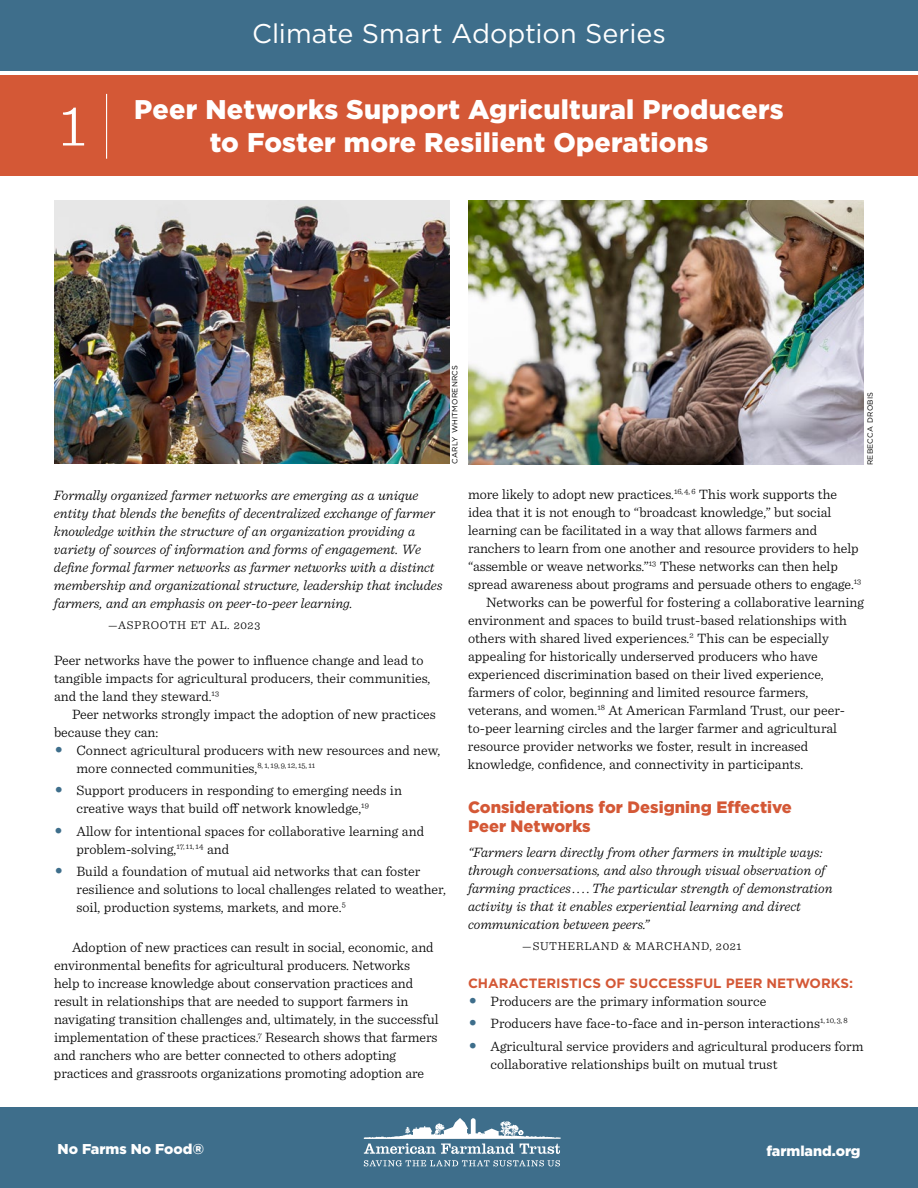
<style>
.page{position:relative;width:918px;height:1188px;background:#fff}
.page>*{position:absolute;margin:0;border:0;box-sizing:border-box;transform-origin:0 0}
.t1{font:300 60px "Sentinel";color:#fff}
.t2{font:900 27px/33px "Gotham";letter-spacing:.01em;color:#fff;text-align:center}
.t3{font:27px "Gotham";color:#fff}
.t4{font:900 16.5px/19.5px "Gotham";color:#d45836}
.t5{font:300 14.25px/18px "Sentinel";color:#000}
.t6{font:italic 300 14.25px/18px "Sentinel";color:#000}
.t7{font:900 14.25px "Gotham";color:#fff}
.t8{font:700 13.5px "Gotham";color:#d45836}
.t9{font:300 12px "Sentinel";letter-spacing:.05em;color:#000}
.t10{font:7.5px "Gotham";letter-spacing:.025em;color:#000}
.s1{color:#3e6e8b}
</style>
<div class="page">
<div style="left:0;top:1107px;width:918px;height:81px;background:#3e6e8b"></div>
<div style="left:0;top:75px;width:918px;height:101px;background:#d45836"></div>
<div style="left:0;top:0;width:918px;height:70px;background:#3e6e8b"></div>
<hr style="left:106px;top:94px;width:1px;height:65px;background:#fff">
<svg style="left:364px;top:1160px;width:196px;height:6px"></svg>
<svg style="left:364px;top:1118px;width:197px;height:36px"></svg>
<img style="left:54px;top:201px;width:396px;height:263px">
<img style="left:468px;top:201px;width:396px;height:264px">
<h1 class="t1" style="left:60px;top:83px;width:27px">1</h1>
<h2 class="t3" style="left:252px;top:16px;width:415px">Climate Smart Adoption Series</h2>
<h2 class="t2" style="left:134px;top:92px;width:651px">Peer Networks Support Agricultural Producers to Foster more Resilient Operations</h2>
<p class="t10" style="left:450px;top:464px;width:100px;rotate:-90deg">CARLY WHITMORENRCS</p>
<p class="t10" style="left:866px;top:465px;width:75px;rotate:-90deg">REBECCA DROBIS</p>
<p class="t6" style="left:54px;top:485px;width:390px">Formally organized farmer networks are emerging as a unique entity that blends the benefits of decentralized exchange of farmer knowledge within the structure of an organization providing a variety of sources of information and forms of engagement. We define formal farmer networks as farmer networks with a distinct membership and organizational structure, leadership that includes farmers, and an emphasis on peer-to-peer learning.</p>
<p class="t9" style="left:108px;top:616px;width:154px">—ASPROOTH ET AL. 2023</p>
<p class="t5" style="left:54px;top:650px;width:378px">Peer networks have the power to influence change and lead to tangible impacts for agricultural producers, their communities, and the land they steward.<sup>13</sup></p>
<p class="t5" style="left:54px;top:704px;width:383px;text-indent:18px">Peer networks strongly impact the adoption of new practices because they can:</p>
<p class="t5" style="left:77px;top:740px;width:365px;text-indent:-23px"><span class="s1">•</span> Connect agricultural producers with new resources and new, more connected communities,<sup>8,</sup> <sup>1,</sup> <sup>19,</sup> <sup>9,</sup> <sup>12,</sup> <sup>15,</sup> <sup>11</sup></p>
<p class="t5" style="left:77px;top:781px;width:327px;text-indent:-23px"><span class="s1">•</span> Support producers in responding to emerging needs in creative ways that build off network knowledge,<sup>19</sup></p>
<p class="t5" style="left:76px;top:821px;width:349px;text-indent:-23px"><span class="s1">•</span> Allow for intentional spaces for collaborative learning and problem-solving,<sup>17,</sup> <sup>11,</sup> <sup>14</sup> and</p>
<p class="t5" style="left:77px;top:862px;width:371px;text-indent:-23px"><span class="s1">•</span> Build a foundation of mutual aid networks that can foster resilience and solutions to local challenges related to weather, soil, production systems, markets, and more.<sup>5</sup></p>
<p class="t5" style="left:54px;top:938px;width:386px;text-indent:18px">Adoption of new practices can result in social, economic, and environmental benefits for agricultural producers. Networks help to increase knowledge about conservation practices and result in relationships that are needed to support farmers in navigating transition challenges and, ultimately, in the successful implementation of these practices.<sup>7</sup> Research shows that farmers and ranchers who are better connected to others adopting practices and grassroots organizations promoting adoption are</p>
<p class="t5" style="left:468px;top:484px;width:371px">more likely to adopt new practices.<sup>16,</sup> <sup>4,</sup> <sup>6</sup> This work supports the</p>
<p class="t5" style="left:468px;top:502px;width:365px">idea that it is not enough to “broadcast knowledge,” but social</p>
<p class="t5" style="left:468px;top:520px;width:351px">learning can be facilitated in a way that allows farmers and</p>
<p class="t5" style="left:468px;top:538px;width:392px">ranchers to learn from one another and resource providers to help</p>
<p class="t5" style="left:468px;top:556px;width:371px">“assemble or weave networks.”<sup>13</sup> These networks can then help</p>
<p class="t5" style="left:468px;top:574px;width:395px">spread awareness about programs and persuade others to engage.<sup>13</sup></p>
<p class="t5" style="left:486px;top:592px;width:380px">Networks can be powerful for fostering a collaborative learning</p>
<p class="t5" style="left:468px;top:610px;width:380px">environment and spaces to build trust-based relationships with</p>
<p class="t5" style="left:468px;top:628px;width:362px">others with shared lived experiences.<sup>2</sup> This can be especially</p>
<p class="t5" style="left:468px;top:646px;width:351px">appealing for historically underserved producers who have</p>
<p class="t5" style="left:468px;top:664px;width:357px">experienced discrimination based on their lived experience,</p>
<p class="t5" style="left:468px;top:682px;width:342px">farmers of color, beginning and limited resource farmers,</p>
<p class="t5" style="left:468px;top:700px;width:379px">veterans, and women.<sup>18</sup> At American Farmland Trust, our peer-</p>
<p class="t5" style="left:468px;top:718px;width:371px">to-peer learning circles and the larger farmer and agricultural</p>
<p class="t5" style="left:468px;top:736px;width:342px">resource provider networks we foster, result in increased</p>
<p class="t5" style="left:468px;top:754px;width:337px">knowledge, confidence, and connectivity in participants.</p>
<p class="t4" style="left:468px;top:797px;width:325px">Considerations for Designing Effective<br>Peer Networks</p>
<p class="t6" style="left:468px;top:842px;width:366px">“Farmers learn directly from other farmers in multiple ways: through conversations, and also through visual observation of farming practices . . . . The particular strength of demonstration activity is that it enables experiential learning and direct communication between peers.”</p>
<p class="t9" style="left:522px;top:937px;width:221px">—SUTHERLAND &amp; MARCHAND, 2021</p>
<p class="t8" style="left:468px;top:974px;width:387px">CHARACTERISTICS OF SUCCESSFUL PEER NETWORKS:</p>
<p class="t5" style="left:468px;top:991px;width:300px"><span class="s1">•</span> Producers are the primary information source</p>
<p class="t5" style="left:468px;top:1014px;width:381px"><span class="s1">•</span> Producers have face-to-face and in-person interactions<sup>1,</sup> <sup>10,</sup> <sup>3,</sup> <sup>8</sup></p>
<p class="t5" style="left:491px;top:1036px;width:375px;text-indent:-23px"><span class="s1">•</span> Agricultural service providers and agricultural producers form collaborative relationships built on mutual trust</p>
<p class="t7" style="left:58px;top:1140px;width:148px">No Farms No Food®</p>
<p class="t7" style="left:766px;top:1141px;width:96px">farmland.org</p>
</div>
